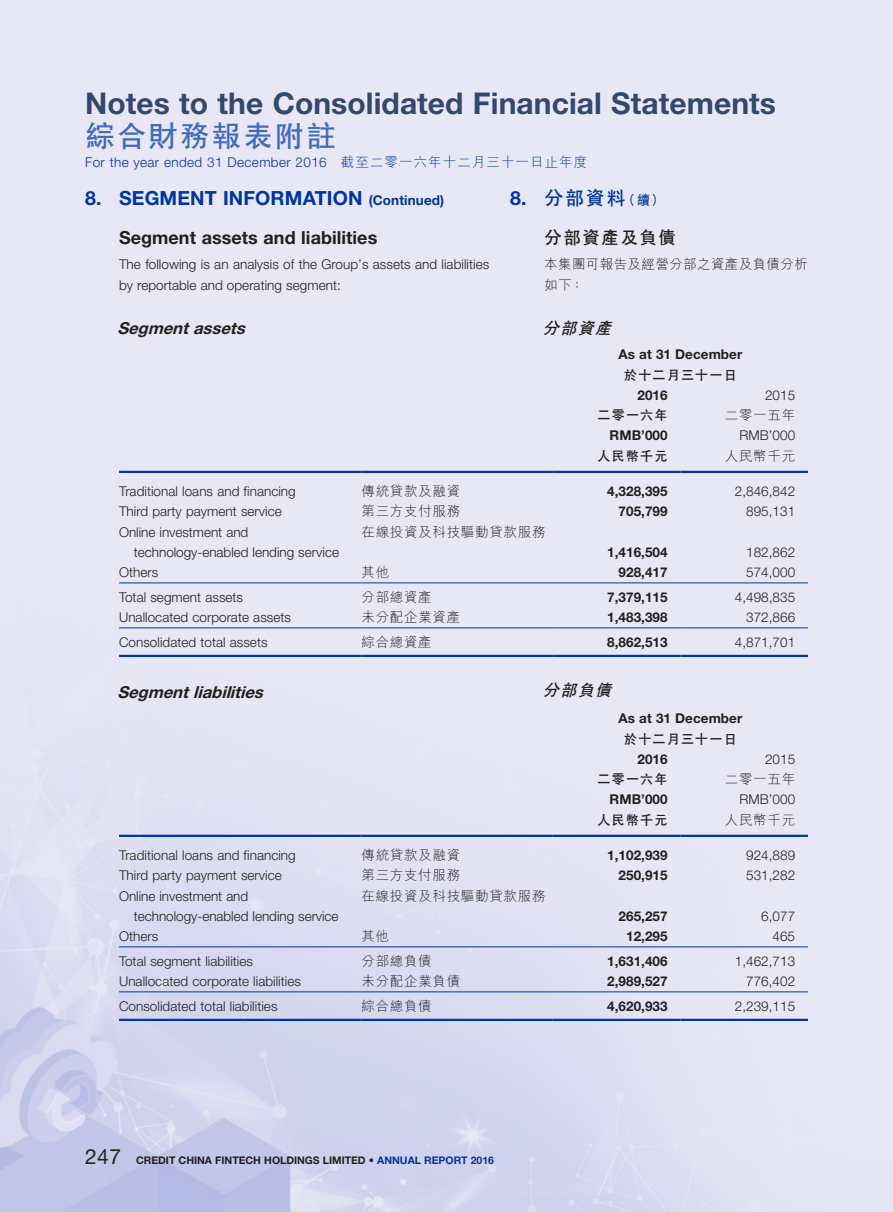
<style>
.page{position:relative;width:893px;height:1212px;background:#fff}
.page>*{position:absolute;margin:0;border:0;box-sizing:border-box;transform-origin:0 0}
.t1{font:700 30px "Helvetica Neue LT Std";letter-spacing:.005em;color:#34486d}
.t2{font:700 30px "C Hei 2 HK";letter-spacing:.055em;color:#426abd}
.Heading_1{font:700 19.5px "Helvetica Neue LT Std";letter-spacing:.01em;color:#00369f}
.C_Heading_1{font:700 19.5px "C Hei 2 HK";color:#00369f}
.Heading_2{font:700 18px "Helvetica Neue LT Std";letter-spacing:.005em;color:#231f20}
.C_Heading_2{font:700 18px "C Hei 2 HK";letter-spacing:.055em;color:#231f20}
.Heading_3{font:italic 700 16.5px "Helvetica Neue LT Std";color:#231f20}
.C_Heading_3{font:italic 700 16.5px "C Hei 2 HK";color:#231f20}
.Body_Text{font:300 13.5px/20.2px "Helvetica Neue LT Std";letter-spacing:.005em;color:#231f20}
.Body_Text-2{font:700 13.5px "Helvetica Neue LT Std";letter-spacing:.005em;color:#231f20}
.Body_Text-3{font:300 13.5px "M Hei HK";letter-spacing:.055em;color:#231f20}
.t3{font:300 13.5px "Helvetica Neue LT Std";letter-spacing:.03em;color:#00369f}
.Body_Text-4{font:700 13.5px "C Hei 2 HK";letter-spacing:.055em;color:#231f20}
.C_Body_Text{font:300 13.5px/20.2px "M Hei HK";letter-spacing:.03em;color:#231f20}
.t4{font:700 10.5px "Helvetica Neue LT Std";color:#231f20}
.s1{font-family:"M Hei HK"}
.s2{font-family:"Helvetica Neue LT Std"}
.s3{font-size:13.5px}
.s4{font-weight:400;font-size:21px}
.s5{color:#00369f}
</style>
<div class="page">
<hr style="left:119px;top:471px;width:242px;height:2px;background:#00369f">
<hr style="left:361px;top:471px;width:192px;height:2px;background:#00369f">
<hr style="left:553px;top:471px;width:127px;height:2px;background:#00369f">
<hr style="left:680px;top:471px;width:128px;height:2px;background:#00369f">
<hr style="left:119px;top:582px;width:242px;height:1px;background:#00369f">
<hr style="left:361px;top:582px;width:192px;height:1px;background:#00369f">
<hr style="left:553px;top:582px;width:127px;height:1px;background:#00369f">
<hr style="left:680px;top:582px;width:128px;height:1px;background:#00369f">
<hr style="left:119px;top:627px;width:242px;height:1px;background:#00369f">
<hr style="left:361px;top:627px;width:192px;height:1px;background:#00369f">
<hr style="left:553px;top:627px;width:127px;height:1px;background:#00369f">
<hr style="left:680px;top:627px;width:128px;height:1px;background:#00369f">
<hr style="left:119px;top:655px;width:242px;height:2px;background:#00369f">
<hr style="left:361px;top:655px;width:192px;height:2px;background:#00369f">
<hr style="left:553px;top:655px;width:127px;height:2px;background:#00369f">
<hr style="left:680px;top:655px;width:128px;height:2px;background:#00369f">
<hr style="left:119px;top:835px;width:242px;height:2px;background:#00369f">
<hr style="left:361px;top:835px;width:192px;height:2px;background:#00369f">
<hr style="left:553px;top:835px;width:127px;height:2px;background:#00369f">
<hr style="left:680px;top:835px;width:128px;height:2px;background:#00369f">
<hr style="left:119px;top:946px;width:242px;height:1px;background:#00369f">
<hr style="left:361px;top:946px;width:192px;height:1px;background:#00369f">
<hr style="left:553px;top:946px;width:127px;height:1px;background:#00369f">
<hr style="left:680px;top:946px;width:128px;height:1px;background:#00369f">
<hr style="left:119px;top:991px;width:242px;height:1px;background:#00369f">
<hr style="left:361px;top:991px;width:192px;height:1px;background:#00369f">
<hr style="left:553px;top:991px;width:127px;height:1px;background:#00369f">
<hr style="left:680px;top:991px;width:128px;height:1px;background:#00369f">
<hr style="left:119px;top:1019px;width:242px;height:2px;background:#00369f">
<hr style="left:361px;top:1019px;width:192px;height:2px;background:#00369f">
<hr style="left:553px;top:1019px;width:127px;height:2px;background:#00369f">
<hr style="left:680px;top:1019px;width:128px;height:2px;background:#00369f">
<h1 class="t1" style="left:85px;top:84px;width:692px">Notes to the Consolidated Financial Statements</h1>
<h1 class="t2" style="left:85px;top:120px;width:253px">綜合財務報表附註</h1>
<p class="t3" style="left:85px;top:154px;width:504px">For the year ended 31 December 2016 <span class="s1">截至二零一六年十二月三十一日止年度</span></p>
<p class="C_Heading_1" style="left:510px;top:188px;width:156px"><span class="s2">8.</span> 分部資料<span class="s3">（續）</span></p>
<p class="C_Heading_2" style="left:544px;top:228px;width:133px">分部資產及負債</p>
<p class="C_Body_Text" style="left:544px;top:254px;width:265px">本集團可報告及經營分部之資產及負債分析如下：</p>
<p class="C_Heading_3" style="left:543px;top:319px;width:74px">分部資產</p>
<p class="Heading_1" style="left:85px;top:185px;width:361px">8. SEGMENT INFORMATION <span class="s3">(Continued)</span></p>
<p class="Heading_2" style="left:119px;top:226px;width:260px">Segment assets and liabilities</p>
<p class="Body_Text" style="left:119px;top:254px;width:372px">The following is an analysis of the Group’s assets and liabilities by reportable and operating segment:</p>
<p class="Heading_3" style="left:117px;top:318px;width:134px">Segmentassets</p>
<p class="Body_Text-2" style="left:618px;top:346px;width:125px">As at 31 December</p>
<p class="Body_Text-4" style="left:624px;top:368px;width:115px">於十二月三十一日</p>
<p class="Body_Text-2" style="left:637px;top:387px;width:32px">2016</p>
<p class="Body_Text" style="left:765px;top:385px;width:32px">2015</p>
<p class="Body_Text-4" style="left:597px;top:408px;width:72px">二零一六年</p>
<p class="Body_Text-3" style="left:725px;top:408px;width:72px">二零一五年</p>
<p class="Body_Text-2" style="left:610px;top:427px;width:60px">RMB’000</p>
<p class="Body_Text" style="left:739px;top:425px;width:57px">RMB’000</p>
<p class="Body_Text-4" style="left:597px;top:449px;width:72px">人民幣千元</p>
<p class="Body_Text-3" style="left:725px;top:449px;width:72px">人民幣千元</p>
<p class="Body_Text" style="left:119px;top:481px;width:178px">Traditional loans and financing</p>
<p class="Body_Text-3" style="left:361px;top:484px;width:100px">傳統貸款及融資</p>
<p class="Body_Text-2" style="left:607px;top:483px;width:62px">4,328,395</p>
<p class="Body_Text" style="left:735px;top:481px;width:62px">2,846,842</p>
<p class="Body_Text" style="left:119px;top:501px;width:164px">Third party payment service</p>
<p class="Body_Text-3" style="left:361px;top:504px;width:100px">第三方支付服務</p>
<p class="Body_Text-2" style="left:619px;top:503px;width:51px">705,799</p>
<p class="Body_Text" style="left:746px;top:501px;width:51px">895,131</p>
<p class="Body_Text" style="left:134px;top:521px;width:207px;text-indent:-15px">Online investment and technology-enabled lending service</p>
<p class="Body_Text-3" style="left:361px;top:525px;width:186px">在線投資及科技驅動貸款服務</p>
<p class="Body_Text-2" style="left:607px;top:544px;width:62px">1,416,504</p>
<p class="Body_Text" style="left:746px;top:542px;width:51px">182,862</p>
<p class="Body_Text" style="left:119px;top:562px;width:41px">Others</p>
<p class="Body_Text-3" style="left:361px;top:565px;width:29px">其他</p>
<p class="Body_Text-2" style="left:619px;top:564px;width:51px">928,417</p>
<p class="Body_Text" style="left:746px;top:562px;width:51px">574,000</p>
<p class="Body_Text" style="left:119px;top:587px;width:126px">Total segment assets</p>
<p class="Body_Text-3" style="left:361px;top:590px;width:72px">分部總資產</p>
<p class="Body_Text-2" style="left:607px;top:589px;width:62px">7,379,115</p>
<p class="Body_Text" style="left:735px;top:587px;width:62px">4,498,835</p>
<p class="Body_Text" style="left:119px;top:607px;width:173px">Unallocated corporate assets</p>
<p class="Body_Text-3" style="left:361px;top:610px;width:100px">未分配企業資產</p>
<p class="Body_Text-2" style="left:607px;top:609px;width:62px">1,483,398</p>
<p class="Body_Text" style="left:746px;top:607px;width:51px">372,866</p>
<p class="Body_Text" style="left:119px;top:632px;width:150px">Consolidated total assets</p>
<p class="Body_Text-3" style="left:361px;top:635px;width:72px">綜合總資產</p>
<p class="Body_Text-2" style="left:607px;top:634px;width:62px">8,862,513</p>
<p class="Body_Text" style="left:735px;top:632px;width:62px">4,871,701</p>
<p class="Heading_3" style="left:117px;top:681px;width:152px">Segmentliabilities</p>
<p class="Body_Text-2" style="left:618px;top:710px;width:125px">As at 31 December</p>
<p class="Body_Text-4" style="left:624px;top:732px;width:115px">於十二月三十一日</p>
<p class="Body_Text-2" style="left:637px;top:751px;width:32px">2016</p>
<p class="Body_Text" style="left:765px;top:749px;width:32px">2015</p>
<p class="Body_Text-4" style="left:597px;top:772px;width:72px">二零一六年</p>
<p class="Body_Text-3" style="left:725px;top:772px;width:72px">二零一五年</p>
<p class="Body_Text-2" style="left:610px;top:791px;width:60px">RMB’000</p>
<p class="Body_Text" style="left:739px;top:789px;width:57px">RMB’000</p>
<p class="Body_Text-4" style="left:597px;top:813px;width:72px">人民幣千元</p>
<p class="Body_Text-3" style="left:725px;top:813px;width:72px">人民幣千元</p>
<p class="Body_Text" style="left:119px;top:845px;width:178px">Traditional loans and financing</p>
<p class="Body_Text-3" style="left:361px;top:848px;width:100px">傳統貸款及融資</p>
<p class="Body_Text-2" style="left:607px;top:847px;width:62px">1,102,939</p>
<p class="Body_Text" style="left:746px;top:845px;width:51px">924,889</p>
<p class="Body_Text" style="left:119px;top:865px;width:164px">Third party payment service</p>
<p class="Body_Text-3" style="left:361px;top:868px;width:100px">第三方支付服務</p>
<p class="Body_Text-2" style="left:619px;top:867px;width:51px">250,915</p>
<p class="Body_Text" style="left:746px;top:865px;width:51px">531,282</p>
<p class="Body_Text" style="left:134px;top:885px;width:206px;text-indent:-15px">Online investment and technology-enabled lending service</p>
<p class="Body_Text-3" style="left:361px;top:889px;width:186px">在線投資及科技驅動貸款服務</p>
<p class="C_Heading_3" style="left:543px;top:682px;width:74px">分部負債</p>
<p class="Body_Text-2" style="left:619px;top:907px;width:51px">265,257</p>
<p class="Body_Text" style="left:761px;top:905px;width:35px">6,077</p>
<p class="Body_Text" style="left:119px;top:926px;width:41px">Others</p>
<p class="Body_Text-3" style="left:361px;top:929px;width:29px">其他</p>
<p class="Body_Text-2" style="left:626px;top:928px;width:43px">12,295</p>
<p class="Body_Text" style="left:772px;top:926px;width:24px">465</p>
<p class="Body_Text" style="left:119px;top:950px;width:135px">Total segment liabilities</p>
<p class="Body_Text-3" style="left:361px;top:954px;width:72px">分部總負債</p>
<p class="Body_Text-2" style="left:607px;top:952px;width:62px">1,631,406</p>
<p class="Body_Text" style="left:735px;top:950px;width:62px">1,462,713</p>
<p class="Body_Text" style="left:119px;top:971px;width:183px">Unallocated corporate liabilities</p>
<p class="Body_Text-3" style="left:361px;top:974px;width:100px">未分配企業負債</p>
<p class="Body_Text-2" style="left:607px;top:973px;width:62px">2,989,527</p>
<p class="Body_Text" style="left:746px;top:971px;width:51px">776,402</p>
<p class="Body_Text" style="left:119px;top:995px;width:160px">Consolidated total liabilities</p>
<p class="Body_Text-3" style="left:361px;top:999px;width:72px">綜合總負債</p>
<p class="Body_Text-2" style="left:607px;top:997px;width:62px">4,620,933</p>
<p class="Body_Text" style="left:735px;top:995px;width:62px">2,239,115</p>
<p class="t4" style="left:85px;top:1153px;width:410px"><span class="s4">247</span> CREDIT CHINA FINTECH HOLDINGS LIMITED • <span class="s5">ANNUAL REPORT 2016</span></p>
</div>
